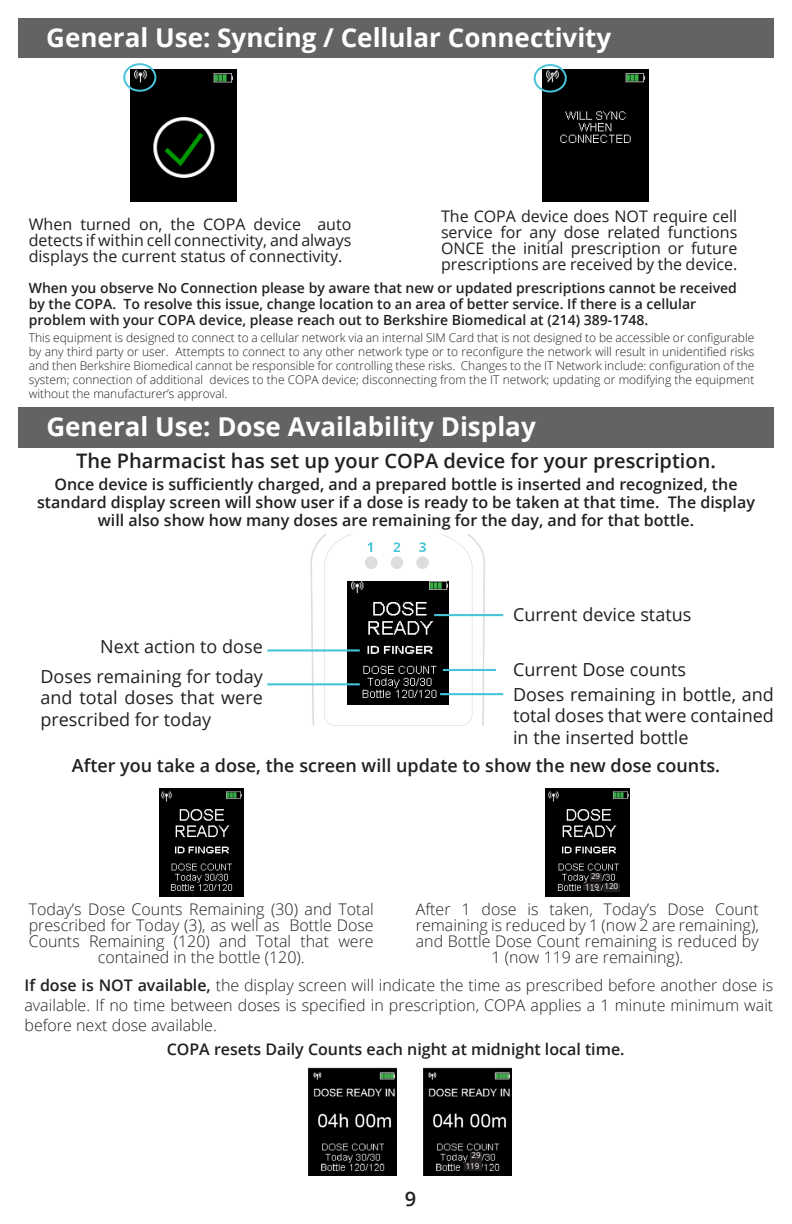
<style>
.page{position:relative;width:792px;height:1224px;background:#fff}
.page>*{position:absolute;margin:0;border:0;box-sizing:border-box;transform-origin:0 0}
.t1{font:700 26px "Open Sans";color:#fff}
.t2{font:600 20px "Open Sans";color:#231f20}
.t3{font:18px/21.6px "Open Sans";color:#231f20;text-align:justify}
.t4{font:600 18px "Open Sans";color:#231f20}
.t5{font:300 16px/16px "Open Sans";color:#231f20;text-align:center}
.t6{font:600 16px/18px "Open Sans";color:#231f20;text-align:center}
.t7{font:16px/16px "Open Sans";color:#231f20;text-align:justify}
.t8{font:600 14px/16px "Open Sans";color:#231f20}
.t9{font:300 12px/14px "Open Sans";color:#231f20;text-align:justify}
.t10{font:8px "Open Sans";color:#fff}
.s1{font-weight:600}
</style>
<div class="page">
<div style="left:18px;top:18px;width:756px;height:39px;background:#636366"></div>
<img style="left:159px;top:788px;width:84px;height:108px">
<img style="left:287px;top:535px;width:216px;height:191px">
<img style="left:348px;top:582px;width:101px;height:123px">
<hr style="left:440px;top:693px;width:63px;height:2px;background:#47c4d9">
<hr style="left:434px;top:614px;width:69px;height:2px;background:#47c4d9">
<hr style="left:267px;top:649px;width:93px;height:3px;background:#47c4d9">
<hr style="left:443px;top:669px;width:53px;height:2px;background:#47c4d9">
<hr style="left:267px;top:683px;width:93px;height:2px;background:#47c4d9">
<img style="left:130px;top:69px;width:106px;height:133px">
<div style="left:123px;top:63px;width:33px;height:29px;border:2px solid #49c4d9;border-radius:50%"></div>
<img style="left:542px;top:69px;width:106px;height:133px">
<div style="left:534px;top:64px;width:33px;height:29px;border:2px solid #49c4d9;border-radius:50%"></div>
<img style="left:545px;top:788px;width:85px;height:108px">
<div style="left:590px;top:873px;width:11px;height:9px;background:#231f20"></div>
<div style="left:583px;top:883px;width:18px;height:7px;background:#231f20"></div>
<div style="left:603px;top:883px;width:17px;height:8px;background:#231f20"></div>
<div style="left:18px;top:408px;width:756px;height:40px;background:#636366"></div>
<img style="left:309px;top:1067px;width:88px;height:108px">
<img style="left:424px;top:1067px;width:88px;height:108px">
<div style="left:470px;top:1152px;width:12px;height:10px;background:#231f20"></div>
<div style="left:464px;top:1162px;width:17px;height:9px;background:#231f20"></div>
<p class="t1" style="left:46px;top:19px;width:567px">General Use: Syncing / Cellular Connectivity</p>
<p class="t7" style="left:29px;top:216px;width:324px">When turned on, the COPA device auto detects if within cell connectivity, and always displays the current status of connectivity.</p>
<p class="t7" style="left:441px;top:208px;width:298px">The COPA device does NOT require cell service for any dose related functions ONCE the initial prescription or future prescriptions are received by the device.</p>
<p class="t8" style="left:29px;top:279px;width:710px">When you observe No Connection please by aware that new or updated prescriptions cannot be received by the COPA. To resolve this issue, change location to an area of better service. If there is a cellular problem with your COPA device, please reach out to Berkshire Biomedical at (214) 389-1748.</p>
<p class="t9" style="left:29px;top:331px;width:727px">This equipment is designed to connect to a cellular network via an internal SIM Card that is not designed to be accessible or configurable by any third party or user. Attempts to connect to any other network type or to reconfigure the network will result in unidentified risks and then Berkshire Biomedical cannot be responsible for controlling these risks. Changes to the IT Network include: configuration of the system; connection of additional devices to the COPA device; disconnecting from the IT network; updating or modifying the equipment without the manufacturer’s approval.</p>
<p class="t1" style="left:46px;top:408px;width:491px">General Use: Dose Availability Display</p>
<p class="t2" style="left:76px;top:447px;width:641px">The Pharmacist has set up your COPA device for your prescription.</p>
<p class="t6" style="left:37px;top:474px;width:719px">Once device is sufficiently charged, and a prepared bottle is inserted and recognized, the standard display screen will show user if a dose is ready to be taken at that time. The display will also show how many doses are remaining for the day, and for that bottle.</p>
<p class="t3" style="left:100px;top:635px;width:164px">Next action to dose</p>
<p class="t3" style="left:41px;top:665px;width:224px">Doses remaining for today and total doses that were prescribed for today</p>
<p class="t3" style="left:513px;top:603px;width:180px">Current device status</p>
<p class="t3" style="left:513px;top:658px;width:175px">Current Dose counts</p>
<p class="t3" style="left:513px;top:683px;width:262px">Doses remaining in bottle, and total doses that were contained in the inserted bottle</p>
<p class="t4" style="left:72px;top:753px;width:650px">After you take a dose, the screen will update to show the new dose counts.</p>
<p class="t5" style="left:29px;top:900px;width:346px">Today’s Dose Counts Remaining (30) and Total prescribed for Today (3), as well as Bottle Dose Counts Remaining (120) and Total that were contained in the bottle (120).</p>
<p class="t10" style="left:591px;top:871px;width:11px">29</p>
<p class="t10" style="left:585px;top:881px;width:15px">119</p>
<p class="t10" style="left:604px;top:881px;width:15px">120</p>
<p class="t5" style="left:416px;top:900px;width:345px">After 1 dose is taken, Today’s Dose Count remaining is reduced by 1 (now 2 are remaining), and Bottle Dose Count remaining is reduced by 1 (now 119 are remaining).</p>
<p class="t5" style="left:24px;top:974px;width:750px;line-height:20px;text-align:justify"><span class="s1">If dose is NOT available,</span> the display screen will indicate the time as prescribed before another dose is available. If no time between doses is specified in prescription, COPA applies a 1 minute minimum wait before next dose available.</p>
<p class="t6" style="left:167px;top:1040px;width:460px">COPA resets Daily Counts each night at midnight local time.</p>
<h2 class="t2" style="left:405px;top:1185px;width:13px">9</h2>
<p class="t10" style="left:471px;top:1150px;width:11px">29</p>
<p class="t10" style="left:466px;top:1160px;width:15px">119</p>
</div>
